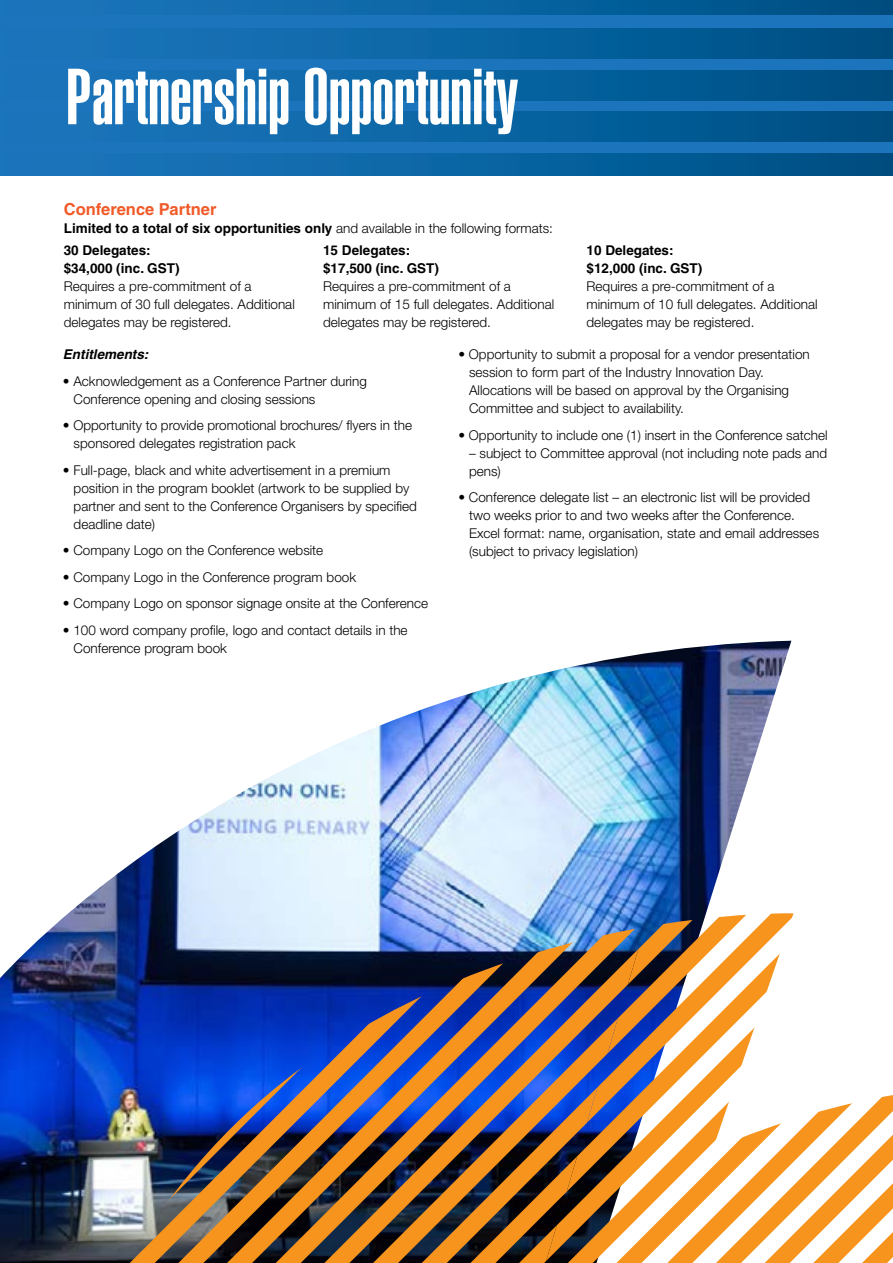
<style>
.page{position:relative;width:893px;height:1263px;background:#fff}
.page>*{position:absolute;margin:0;border:0;box-sizing:border-box;transform-origin:0 0}
.t1{font:900 extra-condensed 78px "Helvetica";color:#fff}
.t2{font:700 16.5px "Helvetica";color:#f15a29}
.t3{font:300 13.5px/18px "Helvetica Neue";color:#000}
.t4{font:700 13.5px/18px "Helvetica";color:#000}
.t5{font:italic 700 13.5px "Helvetica";color:#000}
.s1{font-family:"Helvetica Neue";font-weight:300}
</style>
<div class="page">
<div style="left:0;top:15px;width:893px;height:138px;background:#1c75bc"></div>
<div style="left:0;top:29px;width:893px;height:30px;background:linear-gradient(to right,#1d79c1,#004f84)"></div>
<svg style="left:0;top:0;width:893px;height:15px;background:#0b63a2"></svg>
<div style="left:0;top:70px;width:893px;height:30px;background:linear-gradient(to right,#1d79c1,#004f84)"></div>
<div style="left:0;top:112px;width:893px;height:30px;background:linear-gradient(to right,#1d79c1,#004f84)"></div>
<div style="left:0;top:153px;width:893px;height:22px;background:linear-gradient(to right,#1d79c1,#004f84)"></div>
<img style="left:0;top:641px;width:791px;height:622px">
<img style="left:129px;top:913px;width:41px;height:350px">
<svg style="left:170px;top:913px;width:49px;height:350px;background:#3e4f86"></svg>
<img style="left:219px;top:913px;width:348px;height:350px">
<svg style="left:268px;top:949px;width:41px;height:314px;background:#4d4963"></svg>
<img style="left:546px;top:915px;width:247px;height:25px">
<img style="left:309px;top:940px;width:482px;height:323px">
<svg style="left:333px;top:964px;width:458px;height:299px;background:#765b4c"></svg>
<svg style="left:359px;top:989px;width:432px;height:274px;background:#8b7275"></svg>
<svg style="left:383px;top:1014px;width:408px;height:73px"></svg>
<svg style="left:407px;top:1038px;width:384px;height:49px"></svg>
<svg style="left:432px;top:1062px;width:359px;height:25px"></svg>
<svg style="left:365px;top:1087px;width:528px;height:176px"></svg>
<h1 class="t1" style="left:66px;top:52px;width:454px">Partnership Opportunity</h1>
<p class="t2" style="left:64px;top:200px;width:154px">Conference Partner</p>
<p class="t4" style="left:64px;top:218px;width:491px;line-height:21.5px">Limited to a total of six opportunities only <span class="s1">and available in the following formats:<br></span>30 Delegates:</p>
<p class="t4" style="left:64px;top:259px;width:117px">$34,000 (inc. GST)</p>
<p class="t3" style="left:64px;top:277px;width:233px">Requires a pre-commitment of a minimum of 30 full delegates. Additional delegates may be registered.</p>
<p class="t4" style="left:323px;top:241px;width:117px">15 Delegates: $17,500 (inc. GST)</p>
<p class="t3" style="left:323px;top:277px;width:233px">Requires a pre-commitment of a minimum of 15 full delegates. Additional delegates may be registered.</p>
<p class="t4" style="left:587px;top:241px;width:117px">10 Delegates: $12,000 (inc. GST)</p>
<p class="t3" style="left:587px;top:277px;width:233px">Requires a pre-commitment of a minimum of 10 full delegates. Additional delegates may be registered.</p>
<p class="t5" style="left:63px;top:346px;width:87px">Entitlements:</p>
<p class="t3" style="left:74px;top:372px;width:295px;text-indent:-11px">• Acknowledgement as a Conference Partner during<br>Conference opening and closing sessions</p>
<p class="t3" style="left:74px;top:416px;width:340px;text-indent:-11px">• Opportunity to provide promotional brochures/ flyers in the sponsored delegates registration pack</p>
<p class="t3" style="left:74px;top:461px;width:345px;text-indent:-11px">• Full-page, black and white advertisement in a premium position in the program booklet (artwork to be supplied by partner and sent to the Conference Organisers by specified deadline date)</p>
<p class="t3" style="left:63px;top:541px;width:262px">• Company Logo on the Conference website</p>
<p class="t3" style="left:63px;top:568px;width:295px">• Company Logo in the Conference program book</p>
<p class="t3" style="left:63px;top:594px;width:367px">• Company Logo on sponsor signage onsite at the Conference</p>
<p class="t3" style="left:74px;top:621px;width:336px;text-indent:-11px">• 100 word company profile, logo and contact details in the<br>Conference program book</p>
<p class="t3" style="left:469px;top:345px;width:342px;text-indent:-11px">• Opportunity to submit a proposal for a vendor presentation session to form part of the Industry Innovation Day.<br>Allocations will be based on approval by the Organising Committee and subject to availability.</p>
<p class="t3" style="left:458px;top:426px;width:371px">• Opportunity to include one (1) insert in the Conference satchel</p>
<p class="t3" style="left:469px;top:444px;width:360px">– subject to Committee approval (not including note pads and pens)</p>
<p class="t3" style="left:469px;top:488px;width:352px;text-indent:-11px">• Conference delegate list – an electronic list will be provided two weeks prior to and two weeks after the Conference.<br>Excel format: name, organisation, state and email addresses (subject to privacy legislation)</p>
</div>
